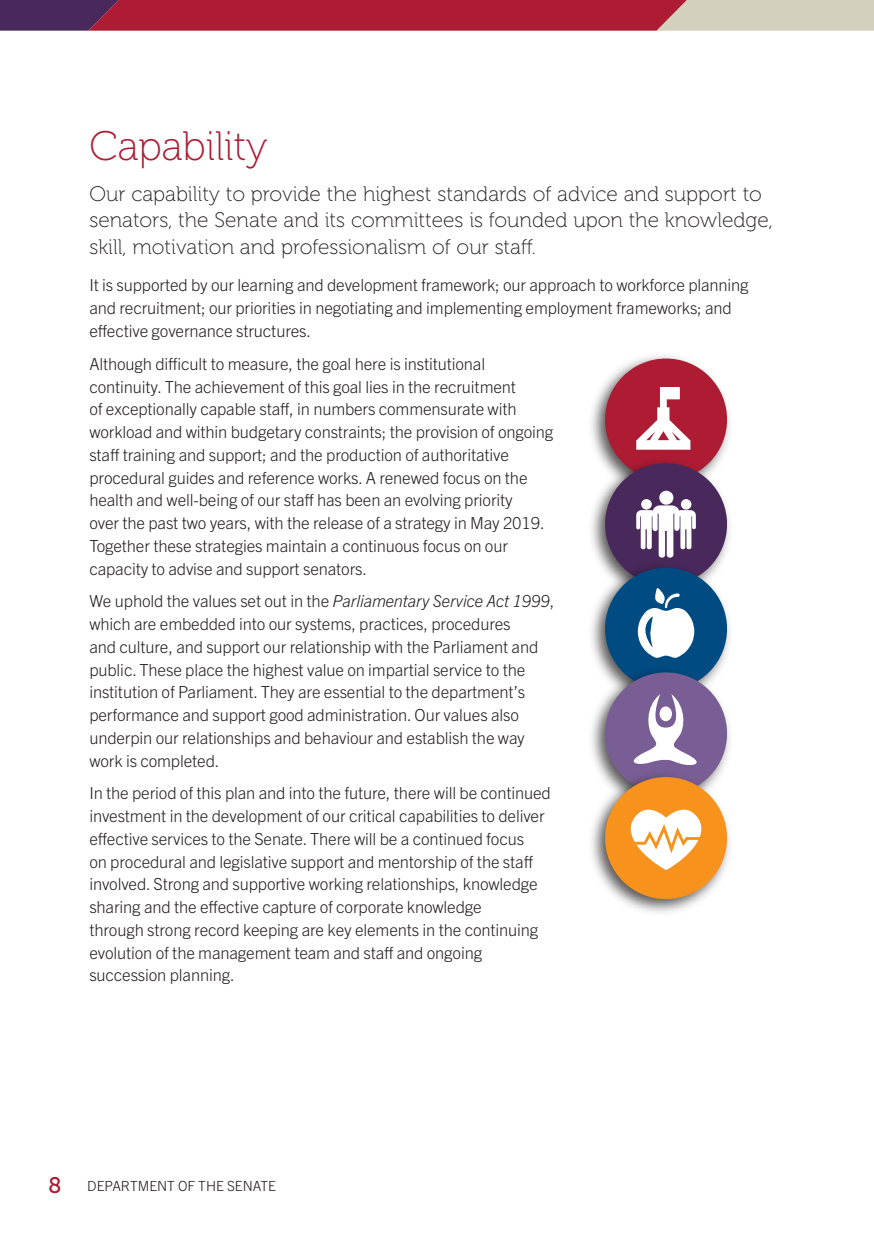
<style>
.page{position:relative;width:874px;height:1241px;background:#fff}
.page>*{position:absolute;margin:0;border:0;box-sizing:border-box;transform-origin:0 0}
.Heading_1{font:41.12px "Museo 100";letter-spacing:-.005em;color:#ae1c34}
.Body_-_Intro_text{font:21px/26.2px "Museo 100";color:#231f20}
.Body{font:300 16.62px/22.8px "Trade Gothic Next LT Pro";letter-spacing:-.01em;color:#231f20}
.t1{font:300 14px "Trade Gothic Next LT Pro";color:#231f20}
.s1{font-style:italic}
.s2{font-family:"Museo 500";font-weight:400;font-size:22.4px;color:#ae1c34}
</style>
<div class="page">
<svg style="left:0;top:0;width:874px;height:31px;background:#ab495a"></svg>
<img style="left:591px;top:355px;width:86px;height:97px">
<img style="left:591px;top:452px;width:7px;height:105px">
<img style="left:591px;top:557px;width:7px;height:104px">
<img style="left:591px;top:661px;width:7px;height:105px">
<img style="left:591px;top:766px;width:112px;height:147px">
<svg style="left:598px;top:358px;width:132px;height:540px"></svg>
<h1 class="Heading_1" style="left:89px;top:124px;width:180px">Capability</h1>
<p class="Body_-_Intro_text" style="left:89px;top:181px;width:684px">Our capability to provide the highest standards of advice and support to senators, the Senate and its committees is founded upon the knowledge, skill, motivation and professionalism of our staff.</p>
<p class="Body" style="left:89px;top:273px;width:660px">It is supported by our learning and development framework; our approach to workforce planning and recruitment; our priorities in negotiating and implementing employment frameworks; and effective governance structures.</p>
<p class="Body" style="left:89px;top:351px;width:465px">Although difficult to measure, the goal here is institutional continuity. The achievement of this goal lies in the recruitment<br>of exceptionally capable staff, in numbers commensurate with workload and within budgetary constraints; the provision of ongoing staff training and support; and the production of authoritative procedural guides and reference works. A renewed focus on the health and well-being of our staff has been an evolving priority<br>over the past two years, with the release of a strategy in May 2019.<br>Together these strategies maintain a continuous focus on our capacity to advise and support senators.</p>
<p class="Body" style="left:89px;top:588px;width:466px">We uphold the values set out in the <span class="s1">Parliamentary Service Act 1999</span>, which are embedded into our systems, practices, procedures<br>and culture, and support our relationship with the Parliament and public. These place the highest value on impartial service to the institution of Parliament. They are essential to the department’s performance and support good administration. Our values also underpin our relationships and behaviour and establish the way work is completed.</p>
<p class="Body" style="left:89px;top:780px;width:462px">In the period of this plan and into the future, there will be continued investment in the development of our critical capabilities to deliver effective services to the Senate. There will be a continued focus<br>on procedural and legislative support and mentorship of the staff involved. Strong and supportive working relationships, knowledge sharing and the effective capture of corporate knowledge<br>through strong record keeping are key elements in the continuing evolution of the management team and staff and ongoing succession planning.</p>
<p class="t1" style="left:49px;top:1175px;width:229px"><span class="s2">8</span> DEPARTMENT OF THE SENATE</p>
</div>
